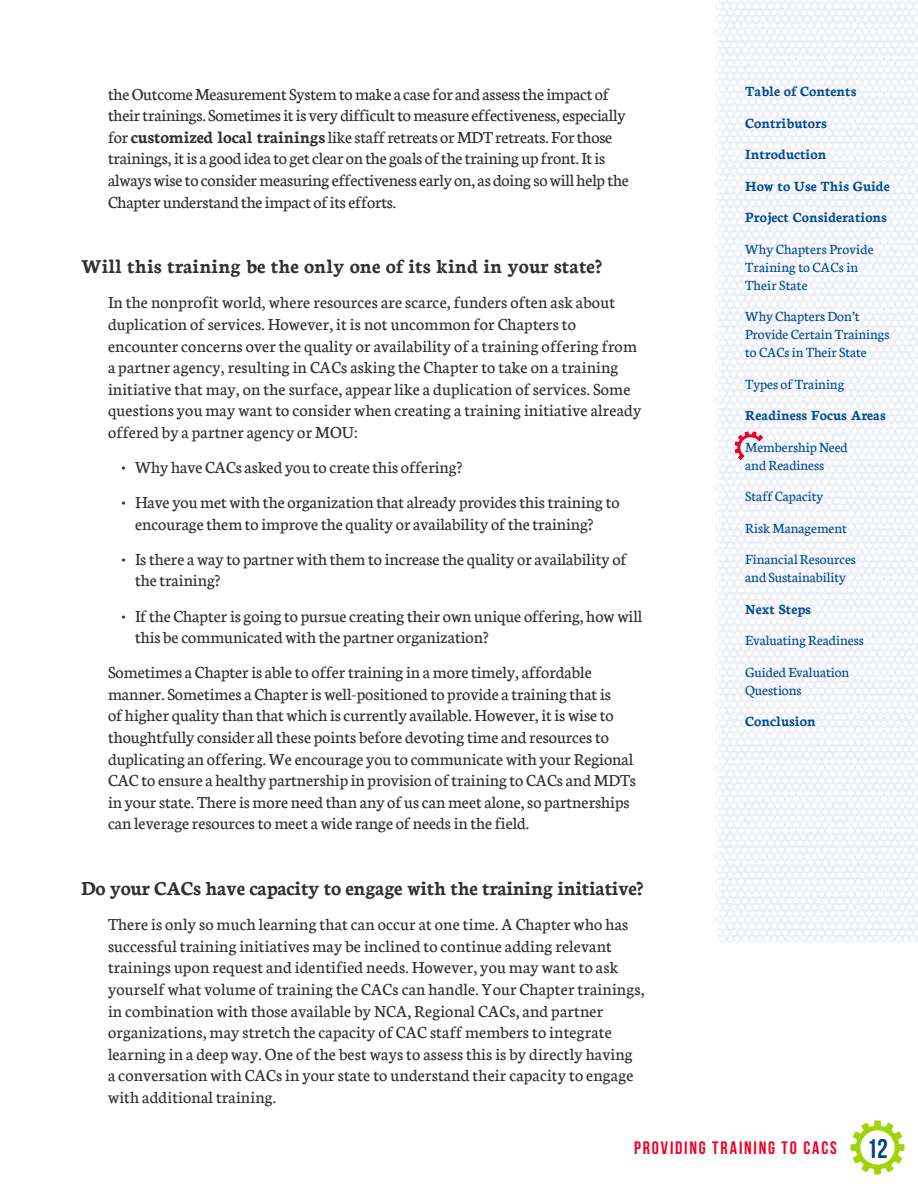
<style>
.page{position:relative;width:918px;height:1188px;background:#fff}
.page>*{position:absolute;margin:0;border:0;box-sizing:border-box;transform-origin:0 0}
.Question{font:700 21px "Neuton";letter-spacing:-.02em;color:#312f30}
.Question-2{font:700 21px "Neuton";color:#312f30}
.Answer{font:18px/21.6px "Neuton";color:#312f30}
.t1{font:700 18px "Bebas Neue";letter-spacing:.1em;color:#f00027}
.t2{font:15px/18px "Neuton";color:#034c8f}
.t3{font:700 15px/31.5px "Neuton";color:#034c8f}
.s1{font-weight:700}
.s2{font-size:27px;color:#004389}
</style>
<div class="page">
<svg style="left:850px;top:1120px;width:54px;height:55px"></svg>
<img style="left:716px;top:0;width:202px;height:943px">
<svg style="left:735px;top:431px;width:28px;height:29px"></svg>
<p class="Answer" style="left:108px;top:83px;width:522px">the Outcome Measurement System to make a case for and assess the impact of their trainings. Sometimes it is very difficult to measure effectiveness, especially for <span class="s1">customized local trainings</span> like staff retreats or MDT retreats. For those trainings, it is a good idea to get clear on the goals of the training up front. It is always wise to consider measuring effectiveness early on, as doing so will help the Chapter understand the impact of its efforts.</p>
<p class="Question-2" style="left:81px;top:255px;width:523px">Will this training be the only one of its kind in your state?</p>
<p class="Answer" style="left:108px;top:292px;width:535px">In the nonprofit world, where resources are scarce, funders often ask about duplication of services. However, it is not uncommon for Chapters to encounter concerns over the quality or availability of a training offering from a partner agency, resulting in CACs asking the Chapter to take on a training initiative that may, on the surface, appear like a duplication of services. Some questions you may want to consider when creating a training initiative already offered by a partner agency or MOU:</p>
<p class="Answer" style="left:122px;top:457px;width:342px">• Why have CACs asked you to create this offering?</p>
<p class="Answer" style="left:135px;top:492px;width:486px;text-indent:-14px">• Have you met with the organization that already provides this training to encourage them to improve the quality or availability of the training?</p>
<p class="Answer" style="left:135px;top:548px;width:493px;text-indent:-14px">• Is there a way to partner with them to increase the quality or availability of the training?</p>
<p class="Answer" style="left:135px;top:605px;width:509px;text-indent:-14px">• If the Chapter is going to pursue creating their own unique offering, how will this be communicated with the partner organization?</p>
<p class="Answer" style="left:108px;top:662px;width:529px">Sometimes a Chapter is able to offer training in a more timely, affordable manner. Sometimes a Chapter is well-positioned to provide a training that is<br>of higher quality than that which is currently available. However, it is wise to thoughtfully consider all these points before devoting time and resources to duplicating an offering. We encourage you to communicate with your Regional CAC to ensure a healthy partnership in provision of training to CACs and MDTs in your state. There is more need than any of us can meet alone, so partnerships can leverage resources to meet a wide range of needs in the field.</p>
<p class="Question" style="left:81px;top:877px;width:564px">Do your CACs have capacity to engage with the training initiative?</p>
<p class="Answer" style="left:108px;top:914px;width:538px">There is only so much learning that can occur at one time. A Chapter who has successful training initiatives may be inclined to continue adding relevant trainings upon request and identified needs. However, you may want to ask yourself what volume of training the CACs can handle. Your Chapter trainings, in combination with those available by NCA, Regional CACs, and partner organizations, may stretch the capacity of CAC staff members to integrate learning in a deep way. One of the best ways to assess this is by directly having<br>a conversation with CACs in your state to understand their capacity to engage with additional training.</p>
<p class="t3" style="left:745px;top:76px;width:146px">Table of Contents<br>Contributors<br>Introduction<br>How to Use This Guide<br>Project Considerations</p>
<p class="t2" style="left:745px;top:240px;width:130px">Why Chapters Provide<br>Training to CACs in<br>Their State</p>
<p class="t2" style="left:745px;top:308px;width:146px">Why Chapters Don’t<br>Provide Certain Trainings to CACs in Their State</p>
<p class="t2" style="left:745px;top:375px;width:101px">Types of Training</p>
<p class="t3" style="left:745px;top:400px;width:142px">Readiness Focus Areas</p>
<p class="t2" style="left:745px;top:438px;width:104px">Membership Need and Readiness</p>
<p class="t2" style="left:745px;top:481px;width:112px;line-height:31.5px">Staff Capacity<br>Risk Management<br>Financial Resources</p>
<p class="t2" style="left:745px;top:569px;width:102px">and Sustainability</p>
<p class="t3" style="left:745px;top:593px;width:67px">Next Steps</p>
<p class="t2" style="left:745px;top:625px;width:120px;line-height:31.5px">Evaluating Readiness<br>Guided Evaluation</p>
<p class="t2" style="left:745px;top:681px;width:58px">Questions</p>
<p class="t3" style="left:745px;top:706px;width:72px">Conclusion</p>
<p class="t1" style="left:634px;top:1138px;width:255px">PROVIDING TRAINING TO CACS <span class="s2">12</span></p>
</div>
